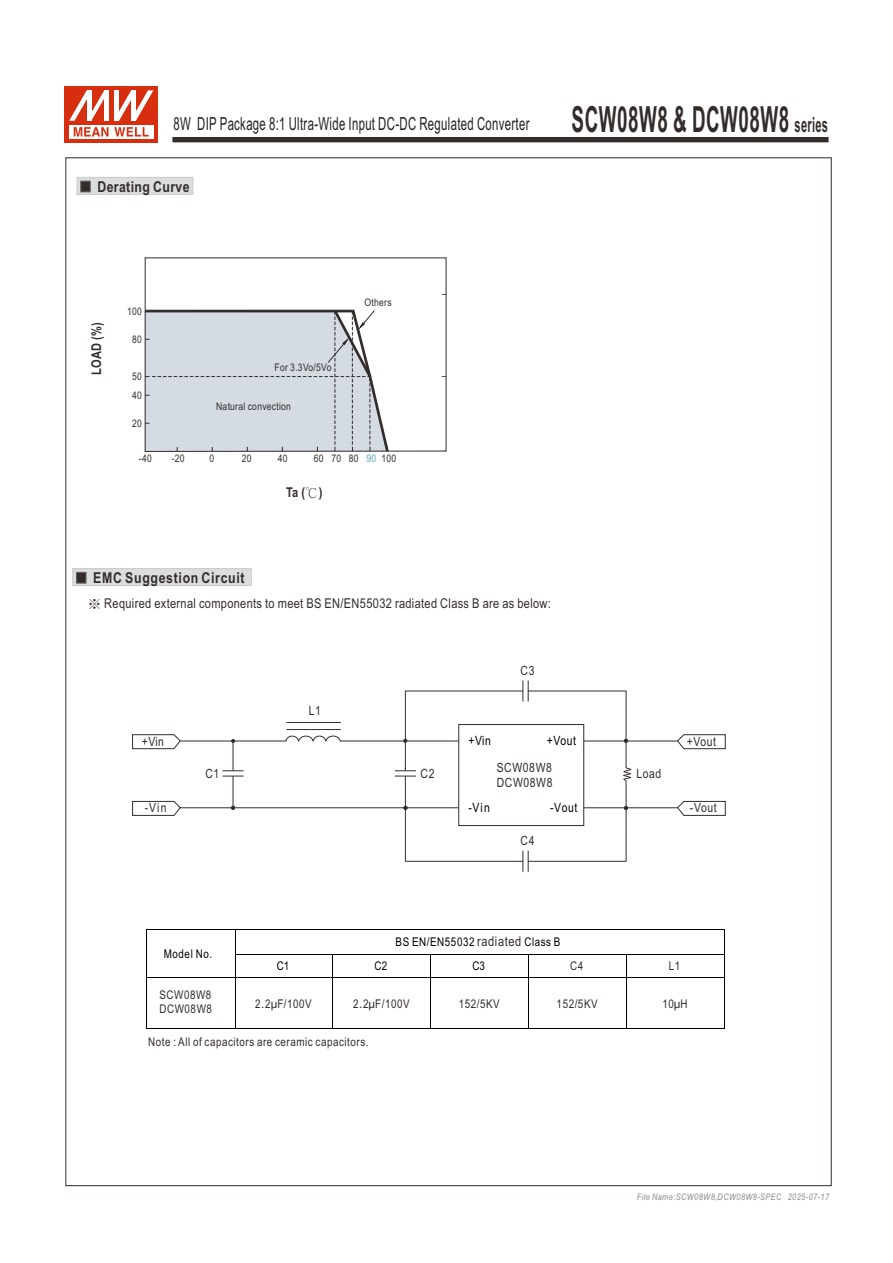
<style>
.page{position:relative;width:893px;height:1263px;background:#fff}
.page>*{position:absolute;margin:0;border:0;box-sizing:border-box;transform-origin:0 0}
.t1{font:18px "Arial Narrow";letter-spacing:.025em;color:#231f20;scale:.77 1}
.t2{font:700 15px "Arial Narrow";letter-spacing:.045em;color:#332c2b}
.t3{font:700 15px "Arial Narrow";letter-spacing:.025em;color:#332c2b}
.t4{font:13.5px "Arial Narrow";letter-spacing:.025em;color:#332c2b}
.t5{font:700 13.5px "Arial Narrow";letter-spacing:.025em;color:#332c2b}
.t6{font:12.75px/14.4px "Arial Narrow";letter-spacing:.045em;color:#332c2b}
.t7{font:12.75px "Arial Narrow";letter-spacing:.045em;color:#000}
.t8{font:12px/13.6px "Arial Narrow";letter-spacing:.045em;color:#332c2b}
.t9{font:12px "Arial Narrow";letter-spacing:.045em;color:#000}
.t10{font:10.5px "Arial Narrow";letter-spacing:.025em;color:#332c2b}
.t11{font:italic 9px "Arial Narrow";letter-spacing:.045em;color:#8b8b8c}
.s1{font-weight:700;font-size:36px;color:#332c2b}
.s2{font-weight:700;font-size:21px;color:#332c2b}
.s3{color:#56aab7}
.s4{font-family:"Ming Li U";font-weight:400}
.s5{font-family:"Ming Li U"}
.s6{font-size:13.5px;color:#332c2b}
.s7{font-family:"Arial Unicode MS"}
</style>
<div class="page">
<svg style="left:72px;top:568px;width:180px;height:18px;background:#d4d4d4"></svg>
<svg style="left:523px;top:851px;width:6px;height:21px"></svg>
<svg style="left:523px;top:680px;width:6px;height:21px"></svg>
<svg style="left:223px;top:770px;width:21px;height:7px"></svg>
<hr style="left:233px;top:741px;width:1px;height:30px;background:#332c2b">
<hr style="left:233px;top:776px;width:1px;height:32px;background:#332c2b">
<hr style="left:405px;top:776px;width:1px;height:85px;background:#332c2b">
<hr style="left:180px;top:741px;width:106px;height:1px;background:#332c2b">
<hr style="left:340px;top:741px;width:119px;height:1px;background:#332c2b">
<hr style="left:180px;top:807px;width:279px;height:1px;background:#332c2b">
<svg style="left:231px;top:739px;width:4px;height:4px"></svg>
<svg style="left:132px;top:734px;width:49px;height:15px"></svg>
<svg style="left:677px;top:734px;width:49px;height:15px"></svg>
<svg style="left:132px;top:801px;width:49px;height:15px"></svg>
<svg style="left:677px;top:801px;width:49px;height:15px"></svg>
<hr style="left:405px;top:861px;width:118px;height:1px;background:#332c2b">
<hr style="left:405px;top:691px;width:118px;height:1px;background:#332c2b">
<svg style="left:622px;top:739px;width:10px;height:42px"></svg>
<hr style="left:626px;top:780px;width:1px;height:81px;background:#332c2b">
<hr style="left:626px;top:691px;width:1px;height:50px;background:#332c2b">
<hr style="left:528px;top:861px;width:98px;height:1px;background:#332c2b">
<hr style="left:528px;top:691px;width:98px;height:1px;background:#332c2b">
<hr style="left:584px;top:807px;width:93px;height:1px;background:#332c2b">
<hr style="left:584px;top:741px;width:93px;height:1px;background:#332c2b">
<svg style="left:285px;top:735px;width:56px;height:7px"></svg>
<div style="left:458px;top:724px;width:126px;height:102px;border:1px solid #332c2b"></div>
<hr style="left:405px;top:691px;width:1px;height:79px;background:#332c2b">
<svg style="left:395px;top:767px;width:21px;height:10px"></svg>
<hr style="left:147px;top:929px;width:577px;height:1px;background:#000">
<hr style="left:147px;top:929px;width:1px;height:100px;background:#000">
<hr style="left:235px;top:954px;width:489px;height:1px;background:#000">
<hr style="left:147px;top:1028px;width:577px;height:1px;background:#000">
<hr style="left:235px;top:929px;width:1px;height:100px;background:#000">
<hr style="left:333px;top:954px;width:1px;height:75px;background:#000">
<hr style="left:430px;top:954px;width:1px;height:75px;background:#000">
<hr style="left:528px;top:954px;width:1px;height:75px;background:#000">
<hr style="left:626px;top:954px;width:1px;height:75px;background:#000">
<hr style="left:724px;top:930px;width:1px;height:99px;background:#000">
<hr style="left:147px;top:977px;width:577px;height:1px;background:#000">
<hr style="left:286px;top:729px;width:55px;height:1px;background:#332c2b">
<hr style="left:286px;top:722px;width:55px;height:1px;background:#332c2b">
<svg style="left:172px;top:137px;width:657px;height:6px;background:#494342"></svg>
<div style="left:65px;top:87px;width:93px;height:56px;background:#d62e0f"></div>
<svg style="left:69px;top:125px;width:84px;height:13px"></svg>
<svg style="left:74px;top:127px;width:75px;height:9px"></svg>
<svg style="left:69px;top:90px;width:84px;height:31px"></svg>
<svg style="left:144px;top:308px;width:247px;height:144px;background:#cfd4da"></svg>
<svg style="left:77px;top:177px;width:116px;height:18px;background:#d0d1d1"></svg>
<h1 class="t1" style="left:173px;top:117px;width:851px">8W DIP Package 8:1 Ultra-Wide Input DC-DC Regulated Converter <span class="s1">SCW08W8 &amp; DCW08W8</span> <span class="s2">series</span></h1>
<p class="t3" style="left:98px;top:181px;width:93px">Derating Curve</p>
<p class="t5" style="left:91px;top:375px;width:55px;rotate:-90deg">LOAD (%)</p>
<p class="t10" style="left:127px;top:307px;width:16px">100</p>
<p class="t10" style="left:132px;top:335px;width:11px">80</p>
<p class="t10" style="left:132px;top:372px;width:11px">50</p>
<p class="t10" style="left:132px;top:391px;width:11px">40</p>
<p class="t10" style="left:132px;top:419px;width:11px">20</p>
<p class="t10" style="left:275px;top:364px;width:58px">For 3.3Vo/5Vo</p>
<p class="t10" style="left:216px;top:402px;width:76px">Natural convection</p>
<p class="t10" style="left:365px;top:298px;width:29px">Others</p>
<p class="t10" style="left:139px;top:454px;width:14px">-40</p>
<p class="t10" style="left:172px;top:454px;width:14px">-20</p>
<p class="t10" style="left:209px;top:454px;width:6px">0</p>
<p class="t10" style="left:242px;top:454px;width:11px">20</p>
<p class="t10" style="left:278px;top:454px;width:11px">40</p>
<p class="t10" style="left:314px;top:454px;width:84px">60 70 80 <span class="s3">90</span> 100</p>
<p class="t5" style="left:286px;top:487px;width:38px">Ta (<span class="s4">℃</span>)</p>
<p class="t2" style="left:93px;top:572px;width:153px">EMC Suggestion Circuit</p>
<p class="t4" style="left:88px;top:598px;width:465px"><span class="s5">※</span> Required external components to meet BS EN/EN55032 radiated Class B are as below:</p>
<p class="t6" style="left:142px;top:735px;width:24px">+Vin</p>
<p class="t6" style="left:309px;top:705px;width:14px">L1</p>
<p class="t7" style="left:468px;top:736px;width:24px">+Vin</p>
<p class="t6" style="left:521px;top:664px;width:15px">C3</p>
<p class="t7" style="left:547px;top:736px;width:31px">+Vout</p>
<p class="t6" style="left:497px;top:762px;width:57px">SCW08W8<br>DCW08W8</p>
<p class="t6" style="left:205px;top:768px;width:15px">C1</p>
<p class="t6" style="left:421px;top:768px;width:15px">C2</p>
<p class="t6" style="left:636px;top:768px;width:26px">Load</p>
<p class="t6" style="left:687px;top:735px;width:31px">+Vout</p>
<p class="t7" style="left:468px;top:803px;width:23px">-Vin</p>
<p class="t7" style="left:550px;top:803px;width:29px">-Vout</p>
<p class="t6" style="left:145px;top:802px;width:23px">-Vin</p>
<p class="t6" style="left:690px;top:802px;width:28px">-Vout</p>
<p class="t6" style="left:521px;top:835px;width:15px">C4</p>
<p class="t9" style="left:164px;top:949px;width:50px">Model No.</p>
<p class="t9" style="left:396px;top:938px;width:166px">BS EN/EN55032 <span class="s6">radiated</span> Class B</p>
<p class="t9" style="left:277px;top:962px;width:14px">C1</p>
<p class="t9" style="left:375px;top:962px;width:14px">C2</p>
<p class="t9" style="left:472px;top:962px;width:14px">C3</p>
<p class="t8" style="left:570px;top:960px;width:15px">C4</p>
<p class="t8" style="left:669px;top:960px;width:13px">L1</p>
<p class="t8" style="left:159px;top:989px;width:54px">SCW08W8<br>DCW08W8</p>
<p class="t8" style="left:255px;top:998px;width:58px">2<span class="s7">.</span>2<span class="s7">μ</span>F/100V</p>
<p class="t8" style="left:353px;top:998px;width:58px">2<span class="s7">.</span>2<span class="s7">μ</span>F/100V</p>
<p class="t8" style="left:459px;top:998px;width:43px">152/5KV</p>
<p class="t8" style="left:557px;top:998px;width:43px">152/5KV</p>
<p class="t8" style="left:662px;top:998px;width:27px">10<span class="s7">μ</span>H</p>
<p class="t8" style="left:148px;top:1036px;width:222px">Note : All of capacitors are ceramic capacitors.</p>
<p class="t11" style="left:637px;top:1193px;width:194px">File Name:SCW08W8,DCW08W8-SPEC 2025-07-17</p>
</div>
